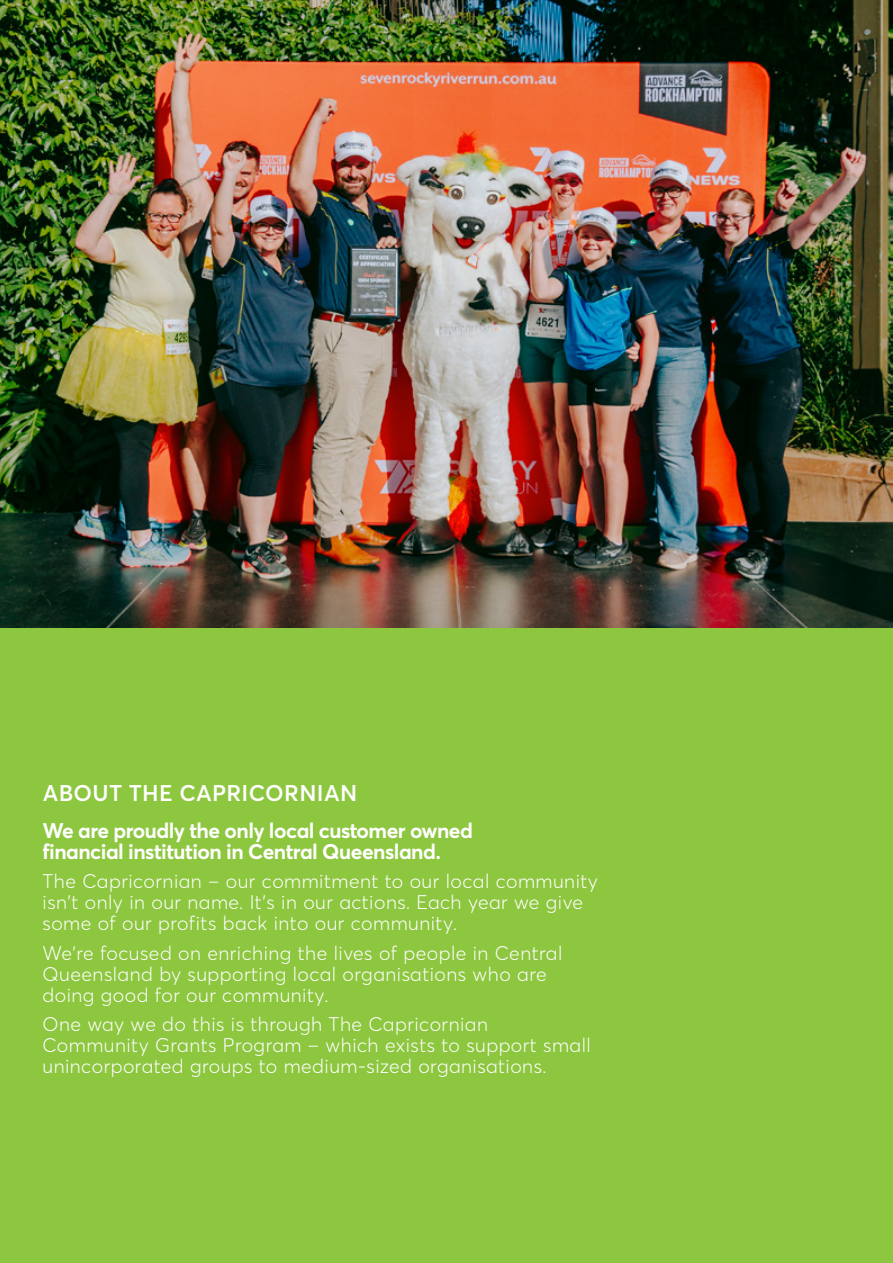
<style>
.page{position:relative;width:893px;height:1263px;background:#fff}
.page>*{position:absolute;margin:0;border:0;box-sizing:border-box;transform-origin:0 0}
.t1{font:600 22.5px "Averta PE";letter-spacing:.015em;color:#fff}
.t2{font:700 21px/21px "Averta PE";letter-spacing:-.025em;color:#fff}
.t3{font:300 19.5px/21px "Averta PE";letter-spacing:.025em;color:#fff}
</style>
<div class="page">
<div style="left:0;top:627px;width:893px;height:636px;background:#8dc63f"></div>
<img style="left:0;top:0;width:893px;height:627px">
<p class="t1" style="left:43px;top:777px;width:316px">ABOUT THE CAPRICORNIAN</p>
<p class="t2" style="left:43px;top:819px;width:432px">We are proudly the only local customer owned financial institution in Central Queensland.</p>
<p class="t3" style="left:43px;top:870px;width:557px">The Capricornian – our commitment to our local community isn't only in our name. It's in our actions. Each year we give some of our profits back into our community.</p>
<p class="t3" style="left:43px;top:941px;width:521px">We're focused on enriching the lives of people in Central<br>Queensland by supporting local organisations who are doing good for our community.</p>
<p class="t3" style="left:43px;top:1013px;width:550px">One way we do this is through The Capricornian<br>Community Grants Program – which exists to support small unincorporated groups to medium-sized organisations.</p>
</div>
